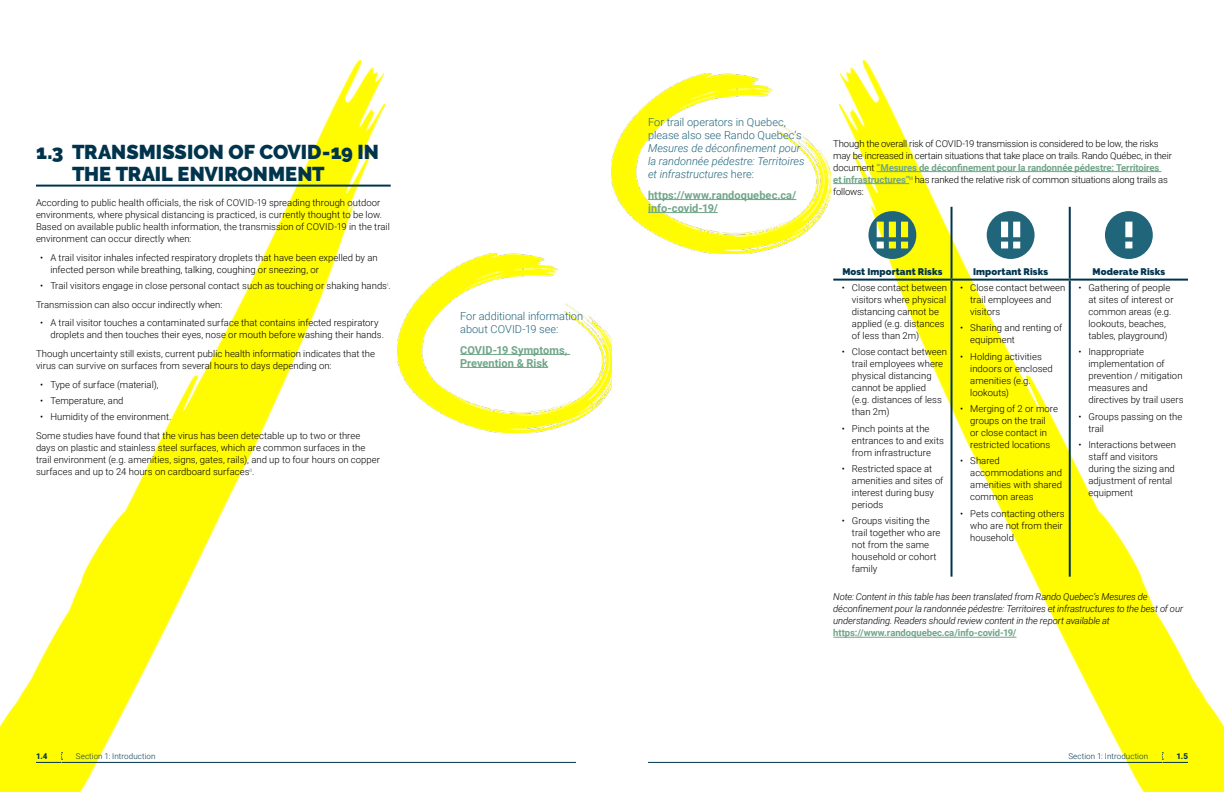
<style>
.page{position:relative;width:1224px;height:792px;background:#fff}
.page>*{position:absolute;margin:0;border:0;box-sizing:border-box;transform-origin:0 0}
.t1{font:900 20px/22px "Raleway";color:#00344d}
.t2{font:300 11px/13px "Roboto";letter-spacing:-.005em;color:#21657a}
.t3{font:italic 300 11px/13px "Roboto";letter-spacing:-.005em;color:#21657a}
.t4{font:700 11px/13px "Roboto";letter-spacing:.005em;color:#70a589}
.t5{font:300 9.5px/12px "Roboto";color:#000}
.t6{font:300 9.5px/12px "Roboto";letter-spacing:-.02em;color:#000}
.t7{font:italic 300 9.5px/12px "Roboto";letter-spacing:-.015em;color:#000}
.t8{font:900 9.5px "Raleway";letter-spacing:.01em;color:#00344d}
.t9{font:700 9.5px "Roboto";letter-spacing:-.01em;color:#70a589}
.t10{font:300 8px "Roboto";letter-spacing:.01em;color:#00344d}
.t11{font:900 8px "Roboto";color:#00344d}
.s1{font-style:normal}
.s2{font-weight:700;color:#70a589}
</style>
<div class="page">
<img style="left:0;top:60px;width:384px;height:732px">
<img style="left:840px;top:60px;width:384px;height:732px">
<hr style="left:648px;top:762px;width:514px;height:1px;background:#00344d">
<svg style="left:1162px;top:753px;width:26px;height:10px"></svg>
<hr style="left:62px;top:762px;width:514px;height:1px;background:#00344d">
<svg style="left:36px;top:753px;width:27px;height:10px"></svg>
<hr style="left:36px;top:185px;width:355px;height:2px;background:#00344d">
<hr style="left:877px;top:171px;width:284px;height:1px;background:#70a589">
<hr style="left:833px;top:183px;width:76px;height:1px;background:#70a589">
<hr style="left:833px;top:637px;width:184px;height:1px;background:#70a589">
<hr style="left:951px;top:207px;width:2px;height:72px;background:#00344d">
<hr style="left:1069px;top:207px;width:2px;height:72px;background:#00344d">
<hr style="left:833px;top:279px;width:119px;height:2px;background:#00344d">
<hr style="left:952px;top:279px;width:118px;height:2px;background:#00344d">
<hr style="left:951px;top:281px;width:2px;height:296px;background:#00344d">
<hr style="left:1070px;top:279px;width:118px;height:2px;background:#00344d">
<hr style="left:1069px;top:281px;width:2px;height:296px;background:#00344d">
<svg style="left:868px;top:211px;width:48px;height:48px;background:#80a567"></svg>
<svg style="left:987px;top:211px;width:48px;height:48px"></svg>
<svg style="left:1105px;top:211px;width:48px;height:48px"></svg>
<img style="left:397px;top:253px;width:215px;height:180px">
<hr style="left:460px;top:354px;width:110px;height:1px;background:#70a589">
<hr style="left:460px;top:367px;width:88px;height:1px;background:#70a589">
<img style="left:612px;top:74px;width:218px;height:179px">
<hr style="left:648px;top:199px;width:148px;height:1px;background:#70a589">
<hr style="left:648px;top:212px;width:70px;height:1px;background:#70a589">
<h1 class="t1" style="left:72px;top:141px;width:309px;text-indent:-36px">1.3 TRANSMISSION OF COVID-19 IN<br>THE TRAIL ENVIRONMENT</h1>
<p class="t5" style="left:36px;top:196px;width:355px">According to public health officials, the risk of COVID-19 spreading through outdoor environments, where physical distancing is practiced, is currently thought to be low.<br>Based on available public health information, the transmission of COVID-19 in the trail environment can occur directly when:</p>
<p class="t5" style="left:50px;top:251px;width:329px;text-indent:-10px">• A trail visitor inhales infected respiratory droplets that have been expelled by an infected person while breathing, talking, coughing or sneezing, or</p>
<p class="t5" style="left:36px;top:276px;width:356px;line-height:18.7px;text-indent:4px">• Trail visitors engage in close personal contact such as touching or shaking hands<sup>i</sup>.<br>Transmission can also occur indirectly when:</p>
<p class="t5" style="left:50px;top:317px;width:335px;text-indent:-10px">• A trail visitor touches a contaminated surface that contains infected respiratory droplets and then touches their eyes, nose or mouth before washing their hands.</p>
<p class="t5" style="left:36px;top:347px;width:341px">Though uncertainty still exists, current public health information indicates that the virus can survive on surfaces from several hours to days depending on:</p>
<p class="t5" style="left:40px;top:378px;width:120px">• Type of surface (material),</p>
<p class="t5" style="left:40px;top:394px;width:85px">• Temperature, and</p>
<p class="t5" style="left:36px;top:407px;width:326px;line-height:18.7px;text-indent:4px">• Humidity of the environment.<br>Some studies have found that the virus has been detectable up to two or three</p>
<p class="t5" style="left:36px;top:441px;width:346px">days on plastic and stainless steel surfaces, which are common surfaces in the trail environment (e.g. amenities, signs, gates, rails), and up to four hours on copper surfaces and up to 24 hours on cardboard surfaces<sup>ii</sup>.</p>
<p class="t2" style="left:460px;top:309px;width:124px">For additional information about COVID-19 see:</p>
<p class="t4" style="left:460px;top:343px;width:109px">COVID-19 Symptoms,<br>Prevention &amp; Risk</p>
<p class="t2" style="left:648px;top:116px;width:155px">For trail operators in Quebec, please also see Rando Quebec’s</p>
<p class="t3" style="left:648px;top:142px;width:158px">Mesures de déconfinement pour la randonnée pédestre: Territoires et infrastructures <span class="s1">here:</span></p>
<p class="t4" style="left:648px;top:188px;width:150px">https://www.randoquebec.ca/ info-covid-19/</p>
<p class="t6" style="left:833px;top:137px;width:340px">Though the overall risk of COVID-19 transmission is considered to be low, the risks may be increased in certain situations that take place on trails. Rando Québec, in their document <span class="s2">“Mesures de déconfinement pour la randonnée pédestre: Territoires<br>et infrastructures”</span><sup>iii</sup> has ranked the relative risk of common situations along trails as follows:</p>
<p class="t8" style="left:842px;top:266px;width:102px">Most Important Risks</p>
<p class="t8" style="left:973px;top:266px;width:77px">Important Risks</p>
<p class="t8" style="left:1093px;top:266px;width:74px">Moderate Risks</p>
<p class="t5" style="left:852px;top:281px;width:97px;text-indent:-10px">• Close contact between visitors where physical distancing cannot be applied (e.g. distances of less than 2m)</p>
<p class="t5" style="left:852px;top:346px;width:97px;text-indent:-10px">• Close contact between trail employees where physical distancing cannot be applied<br>(e.g. distances of less than 2m)</p>
<p class="t5" style="left:852px;top:422px;width:93px;text-indent:-10px">• Pinch points at the entrances to and exits from infrastructure</p>
<p class="t5" style="left:852px;top:462px;width:93px;text-indent:-10px">• Restricted space at amenities and sites of interest during busy periods</p>
<p class="t5" style="left:852px;top:515px;width:90px;text-indent:-10px">• Groups visiting the trail together who are not from the same household or cohort family</p>
<p class="t5" style="left:1088px;top:281px;width:87px;text-indent:-10px">• Gathering of people at sites of interest or common areas (e.g. lookouts, beaches, tables, playground)</p>
<p class="t5" style="left:1088px;top:346px;width:97px;text-indent:-10px">• Inappropriate implementation of prevention / mitigation measures and directives by trail users</p>
<p class="t5" style="left:1088px;top:410px;width:95px;text-indent:-10px">• Groups passing on the trail</p>
<p class="t5" style="left:1088px;top:438px;width:89px;text-indent:-10px">• Interactions between staff and visitors during the sizing and adjustment of rental equipment</p>
<p class="t5" style="left:970px;top:281px;width:97px;text-indent:-10px">• Close contact between trail employees and visitors</p>
<p class="t5" style="left:970px;top:322px;width:93px;text-indent:-10px">• Sharing and renting of equipment</p>
<p class="t5" style="left:970px;top:350px;width:84px;text-indent:-10px">• Holding activities indoors or enclosed amenities (e.g. lookouts)</p>
<p class="t5" style="left:960px;top:402px;width:99px;text-align:center">• Merging of 2 or more groups on the trail<br>or close contact in restricted locations</p>
<p class="t5" style="left:970px;top:455px;width:93px;text-indent:-10px">• Shared accommodations and amenities with shared common areas</p>
<p class="t5" style="left:970px;top:507px;width:96px;text-indent:-10px">• Pets contacting others who are not from their household</p>
<p class="t7" style="left:833px;top:591px;width:351px">Note: Content in this table has been translated from Rando Quebec’s Mesures de déconfinement pour la randonnée pédestre: Territoires et infrastructures to the best of our understanding. Readers should review content in the report available at</p>
<p class="t9" style="left:833px;top:626px;width:185px">https://www.randoquebec.ca/info-covid-19/</p>
<p class="t11" style="left:36px;top:751px;width:13px">1.4</p>
<p class="t10" style="left:76px;top:751px;width:81px">Section 1: Introduction</p>
<p class="t10" style="left:1068px;top:751px;width:81px">Section 1: Introduction</p>
<p class="t11" style="left:1177px;top:751px;width:13px">1.5</p>
</div>
